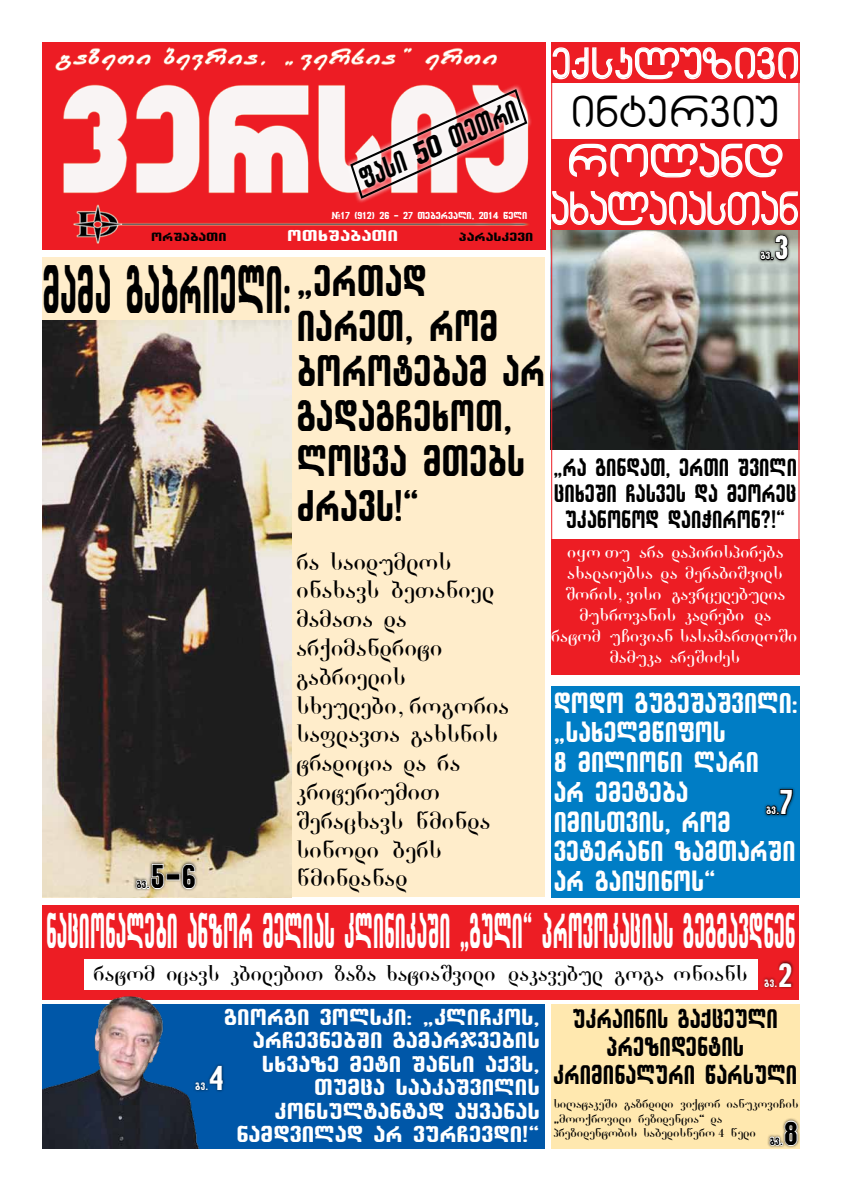
<style>
.page{position:relative;width:842px;height:1191px;background:#fff}
.page>*{position:absolute;margin:0;border:0;box-sizing:border-box;transform-origin:0 0}
.t1{font:69.7px "GEO Balav Mtavr";color:#000;scale:.48 1}
.t2{font:51.1px "GEO Balav Mtavr";color:#fff;scale:.42 1}
.t3{font:45px/45px "GEO Balav Mtavr";color:#000;scale:.79 1}
.t4{font:44.6px "Avaza Mtavruli";color:#fff;scale:.85 1}
.t5{font:44.6px "Avaza Mtavruli";color:#000}
.t6{font:44.6px "Avaza Mtavruli";color:#fff}
.t7{font:42.2px "Avaza Mtavruli";color:#fff}
.t8{font:31.4px "GEO Balav Mtavr";color:#000;scale:.71 1}
.t9{font:29.8px/29.8px "GEO Balav Mtavr";color:#fff;scale:.85 1}
.t10{font:29.1px "Sakar Mtavr";color:#fff}
.t11{font:28.5px "Sakar Mtavr";color:#000}
.t12{font:28.5px "Sakar Mtavr";color:#fff}
.t13{font:27.9px/27.9px "GEO Balav Mtavr";color:#000;text-align:center;scale:.79 1}
.t14{font:25.7px/26.2px "GEO Balav Mtavr";color:#000;text-align:center;scale:.78 1}
.t15{font:24px/28.8px "GEO Bodoni";color:#000}
.t16{font:23.5px/23.5px "GEO Balav Mtavr";color:#fff;text-align:right}
.t17{font:21.7px "GEO Bodoni";color:#000}
.t18{font:17.5px/21px "GEO Bodoni";color:#fff;text-align:center}
.t19{font:16.1px "GEO Balav Mtavr";color:#fff;scale:1.28 1}
.t20{font:12.2px "GEO Balav Mtavr";color:#000;scale:1.28 1}
.t21{font:12.1px/14.5px "GEO Bodoni";color:#000}
.t22{font:10.2px "Balav Mtavr";color:#fff}
.t23{font:9.2px "Sakar Mtavr";color:#fff}
.t24{font:9px "Sakar Mtavr";color:#000}
.t25{font:9px "Sakar Mtavr";color:#fff}
.s1{font-family:"GEO Balav Mtavr"}
</style>
<div class="page">
<div style="left:42px;top:1003px;width:503px;height:145px;background:#0057a8"></div>
<div style="left:551px;top:1003px;width:248px;height:145px;background:#ffe8af"></div>
<div style="left:42px;top:905px;width:757px;height:94px;background:#ed1d24"></div>
<img style="left:553px;top:229px;width:244px;height:220px">
<div style="left:551px;top:42px;width:248px;height:41px;background:#ed1d24"></div>
<div style="left:551px;top:139px;width:248px;height:90px;background:#ed1d24"></div>
<div style="left:551px;top:539px;width:248px;height:136px;background:#ed1d24"></div>
<svg style="left:552px;top:47px;width:247px;height:33px"></svg>
<div style="left:42px;top:257px;width:503px;height:640px;background:#ffedcb"></div>
<img style="left:42px;top:42px;width:503px;height:207px">
<div style="left:345px;top:84px;width:187px;height:120px;background:#fff;opacity:.75"></div>
<svg style="left:349px;top:88px;width:180px;height:112px"></svg>
<img style="left:42px;top:321px;width:249px;height:576px">
<svg style="left:569px;top:143px;width:214px;height:35px"></svg>
<svg style="left:551px;top:191px;width:247px;height:35px"></svg>
<div style="left:84px;top:959px;width:674px;height:30px;background:#fff"></div>
<img style="left:42px;top:989px;width:161px;height:159px">
<div style="left:551px;top:685px;width:248px;height:212px;background:#007dc5"></div>
<div style="left:133px;top:860px;width:65px;height:31px;background:#000;opacity:.75"></div>
<svg style="left:135px;top:863px;width:30px;height:35px"></svg>
<div style="left:166px;top:873px;width:14px;height:7px;border:2px solid #fff"></div>
<svg style="left:181px;top:863px;width:15px;height:27px"></svg>
<div style="left:757px;top:232px;width:34px;height:31px;background:#000;opacity:.75"></div>
<svg style="left:759px;top:234px;width:30px;height:36px"></svg>
<div style="left:763px;top:786px;width:33px;height:31px;background:#000;opacity:.75"></div>
<svg style="left:765px;top:788px;width:28px;height:29px"></svg>
<div style="left:762px;top:959px;width:33px;height:30px;background:#000;opacity:.75"></div>
<div style="left:193px;top:1063px;width:33px;height:29px;background:#000;opacity:.75"></div>
<div style="left:766px;top:1117px;width:34px;height:31px;background:#000;opacity:.75"></div>
<svg style="left:769px;top:1119px;width:29px;height:30px"></svg>
<h3 class="t8" style="left:352px;top:163px;width:244px;rotate:-24deg">FASI 50 TETRI</h3>
<p class="t22" style="left:331px;top:209px;width:197px">#17 (912) 26 - 27 TEBERVALI, 2014 WELI</p>
<p class="t20" style="left:151px;top:229px;width:61px">ORSABATI</p>
<p class="t19" style="left:287px;top:226px;width:88px">OTXSABATI</p>
<p class="t20" style="left:459px;top:229px;width:60px">PARASKEVI</p>
<h1 class="t1" style="left:42px;top:248px;width:519px">MAMA GABRIELI:</h1>
<h3 class="t3" style="left:297px;top:258px;width:316px">`ERTAD<br>IARET, ROM<br>BOROTEBAM AR<br>GADAGCEXOT,<br>LOCVA MTEBS<br>ZRAVS!~</h3>
<h3 class="t7" style="left:551px;top:44px;width:250px">EQSKLUZIVI</h3>
<h3 class="t5" style="left:570px;top:91px;width:211px">INTERVIU</h3>
<h3 class="t6" style="left:567px;top:140px;width:219px">ROLAND</h3>
<h3 class="t4" style="left:551px;top:188px;width:293px">AXALAIASTAN</h3>
<p class="t12" style="left:773px;top:233px;width:18px">3</p>
<p class="t25" style="left:760px;top:251px;width:14px">GV.</p>
<p class="t14" style="left:553px;top:454px;width:314px">`RA GINDAT, ERTI SVILI<br>CIXESI CASVES DA MEOREC<br>UKANONOD DAIWIRON?!~</p>
<p class="t18" style="left:551px;top:542px;width:248px">IYO TU ARA DAPIRISPIREBA<br>AXALAIEBSA DA MERABISVILS<br>SORIS, VISI GAVRCELEBULIA<br>MUXROVANIS KADREBI DA<br>RATOM UCIVIAN SASAMARTLOSI<br>MAMUKA ARESIZES</p>
<p class="t15" style="left:297px;top:548px;width:214px">RA SAIDUMLOS<br>INAXAVS BETANIEL<br>MAMATA DA<br>ARQIMANDRITI<br>GABRIELIS<br>SXEULEBI, ROGORIA<br>SAFLAVTA GAXSNIS<br>TRADICIA DA RA<br>KRITERIUMIT<br>SERACXAVS WMINDA<br>SINODI BERS<br>WMINDANAD</p>
<p class="t9" style="left:554px;top:687px;width:289px">DODO GUGESASVILI: `SAXELMWIFOS<br>8 MILIONI LARI<br>AR EMETEBA<br>IMISTVIS, ROM<br>VETERANI ZAMTARSI</p>
<p class="t10" style="left:779px;top:787px;width:16px">7</p>
<p class="t23" style="left:766px;top:805px;width:15px">GV.</p>
<p class="t11" style="left:149px;top:861px;width:49px">5-6</p>
<p class="t9" style="left:554px;top:866px;width:192px">AR GAIYINOS~</p>
<p class="t24" style="left:136px;top:879px;width:14px">GV.</p>
<h2 class="t2" style="left:46px;top:901px;width:1786px">NACIONALEBI ANZOR MELIAS KLINIKASI `GULI~ PROVOKACIAS GEGMAVDNEN</h2>
<p class="t17" style="left:94px;top:962px;width:655px">RATOM ICAVS KBILEBIT ZAZA XATIASVILI DAKAVEBUL GOGA ONIANS</p>
<p class="t16" style="left:224px;top:1004px;width:317px">GIORGI VOLSKI: `KLICKOS,<br>ARCEVNEBSI GAMARJVEBIS<br>SXVAZE METI SANSI AQVS,<br>TUMCA SAAKASVILIS<br>KONSULTANTAD AYVANAS<br>NAMDVILAD AR VURCEVDI!~</p>
<p class="t13" style="left:553px;top:1004px;width:311px">UKRAINIS GAQCEULI<br>PREZIDENTIS<br>KRIMINALURI WARSULI</p>
<p class="t10" style="left:777px;top:959px;width:18px">2</p>
<p class="t23" style="left:764px;top:978px;width:15px">GV.</p>
<p class="t10" style="left:208px;top:1063px;width:18px">4</p>
<p class="t23" style="left:195px;top:1081px;width:15px">GV.</p>
<p class="t21" style="left:554px;top:1097px;width:246px">SIRATAKESI GAZRDILI VIQTOR IANUKOVICIS <span class="s1">`</span>MOOQROVILI REZIDENCIA<span class="s1">~</span> DA<br>PREZIDENTOBIS SABEDISWERO 4 WELI</p>
<p class="t11" style="left:783px;top:1118px;width:18px">8</p>
<p class="t24" style="left:770px;top:1136px;width:14px">GV.</p>
</div>
